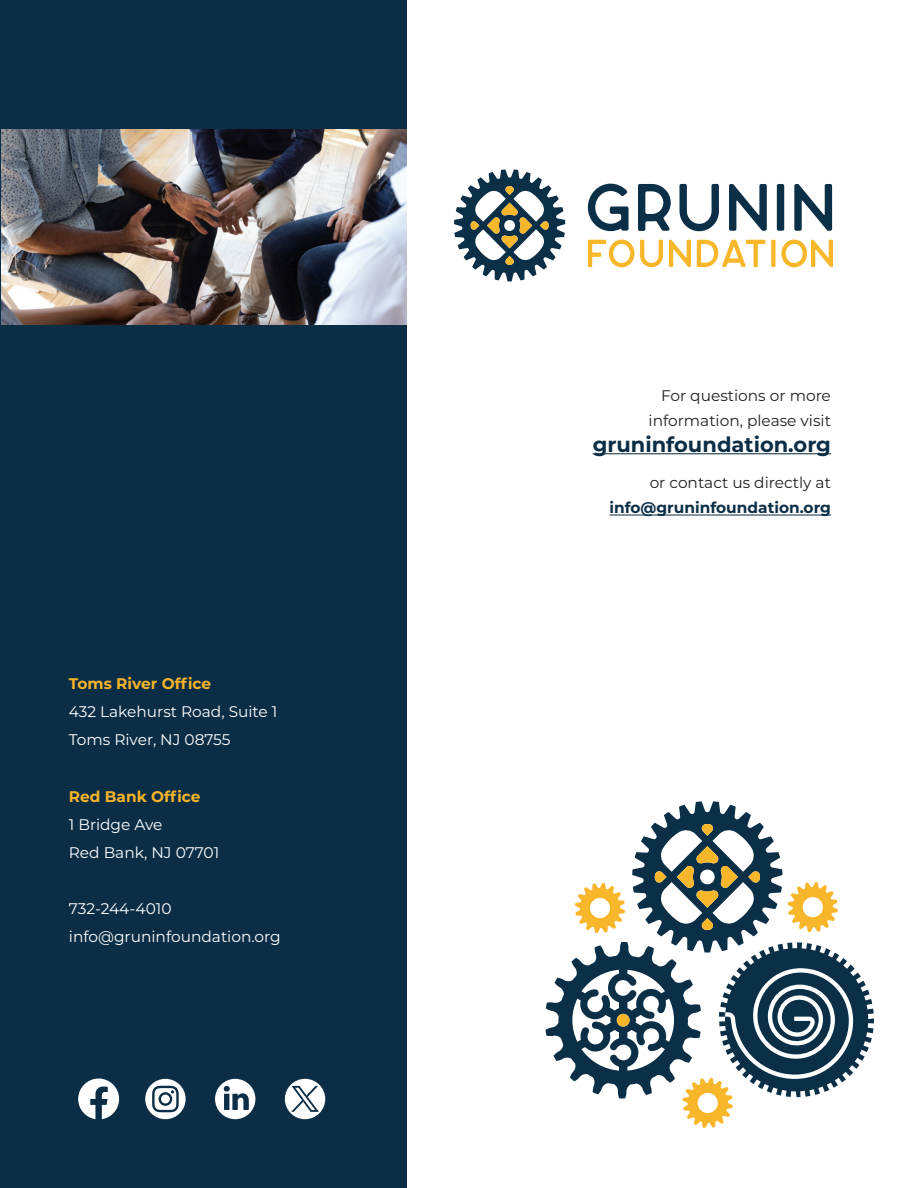
<style>
.page{position:relative;width:918px;height:1188px;background:#fff}
.page>*{position:absolute;margin:0;border:0;box-sizing:border-box;transform-origin:0 0}
.copy_text{font:700 21px "Montserrat";color:#0b2e46}
.copy_text-2{font:15.3px "Montserrat";color:#fff}
.copy_text-3{font:700 15.3px/25.5px "Montserrat";color:#0b2e46;text-align:right}
.copy_text-4{font:15.3px/25.5px "Montserrat";color:#231f20;text-align:right}
.copy_text-5{font:700 15.3px "Montserrat";color:#f8b529}
.s1{font-weight:400;color:#231f20}
</style>
<div class="page">
<div style="left:0;top:0;width:406px;height:1188px;background:#0b2e46"></div>
<svg style="left:588px;top:184px;width:41px;height:47px"></svg>
<svg style="left:638px;top:184px;width:33px;height:47px"></svg>
<svg style="left:679px;top:184px;width:40px;height:47px"></svg>
<svg style="left:729px;top:184px;width:38px;height:47px"></svg>
<div style="left:777px;top:184px;width:7px;height:47px;background:#0a2f47;border-radius:2px"></div>
<svg style="left:794px;top:184px;width:38px;height:47px"></svg>
<svg style="left:588px;top:240px;width:75px;height:27px"></svg>
<svg style="left:669px;top:240px;width:22px;height:27px"></svg>
<svg style="left:697px;top:240px;width:68px;height:27px"></svg>
<div style="left:771px;top:240px;width:5px;height:27px;background:#f8b62a"></div>
<svg style="left:781px;top:240px;width:52px;height:27px"></svg>
<svg style="left:454px;top:169px;width:111px;height:112px"></svg>
<hr style="left:593px;top:453px;width:238px;height:1px;background:#0b2e46">
<hr style="left:609px;top:515px;width:222px;height:1px;background:#0b2e46">
<svg style="left:546px;top:801px;width:328px;height:327px"></svg>
<div style="left:617px;top:1014px;width:13px;height:13px;background:#f8b62a;border-radius:50%"></div>
<img style="left:1px;top:130px;width:405px;height:194px">
<svg style="left:78px;top:1079px;width:41px;height:40px"></svg>
<div style="left:145px;top:1079px;width:41px;height:40px;background:#fff;border-radius:50%"></div>
<div style="left:215px;top:1079px;width:40px;height:40px;background:#fff;border-radius:50%"></div>
<div style="left:285px;top:1079px;width:40px;height:40px;background:#fff;border-radius:50%"></div>
<svg style="left:152px;top:1086px;width:27px;height:26px"></svg>
<svg style="left:224px;top:1086px;width:25px;height:24px"></svg>
<svg style="left:291px;top:1086px;width:28px;height:26px"></svg>
<p class="copy_text-5" style="left:69px;top:673px;width:144px">Toms River Office</p>
<p class="copy_text-2" style="left:69px;top:701px;width:210px">432 Lakehurst Road, Suite 1</p>
<p class="copy_text-2" style="left:69px;top:730px;width:163px">Toms River, NJ 08755</p>
<p class="copy_text-5" style="left:69px;top:785px;width:133px">Red Bank Office</p>
<p class="copy_text-2" style="left:69px;top:814px;width:95px">1 Bridge Ave</p>
<p class="copy_text-2" style="left:69px;top:842px;width:152px">Red Bank, NJ 07701</p>
<p class="copy_text-2" style="left:69px;top:898px;width:104px">732-244-4010</p>
<p class="copy_text-2" style="left:69px;top:926px;width:213px">info@gruninfoundation.org</p>
<p class="copy_text-4" style="left:649px;top:382px;width:184px">For questions or more information, please visit</p>
<p class="copy_text" style="left:593px;top:429px;width:240px">gruninfoundation.org</p>
<p class="copy_text-3" style="left:609px;top:469px;width:223px"><span class="s1">or contact us directly at </span>info@gruninfoundation.org</p>
</div>
